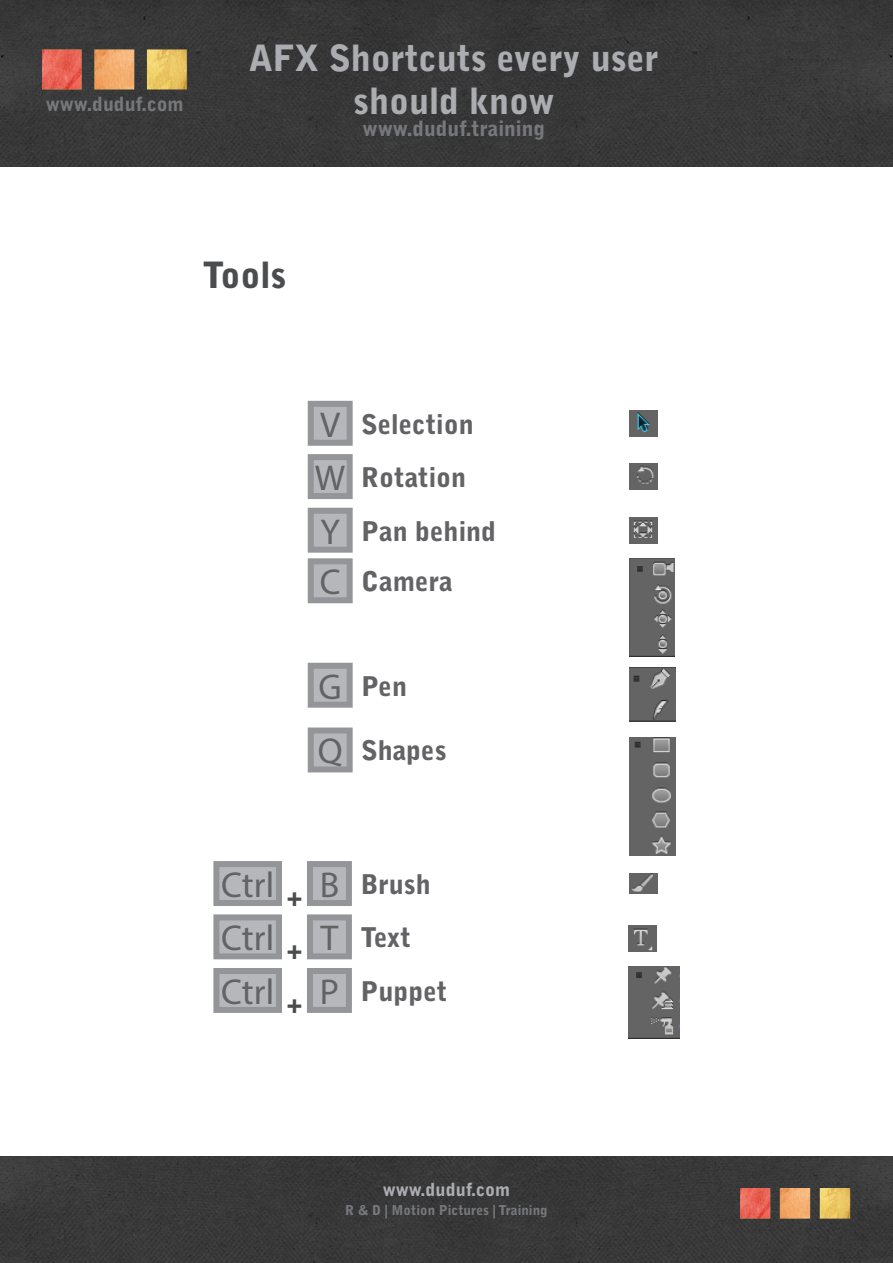
<style>
.page{position:relative;width:893px;height:1263px;background:#fff}
.page>*{position:absolute;margin:0;border:0;box-sizing:border-box;transform-origin:0 0}
.t1{font:900 36px/43.2px "Bell Gothic Std";color:#acadb1;text-align:center}
.t2{font:36px "Myriad Pro";color:#636366}
.t3{font:900 36px "Bell Gothic Std";color:#4b4c4d}
.t4{font:900 27px "Bell Gothic Std";color:#636366}
.t5{font:900 27px "Bell Gothic Std";color:#4b4c4d}
.t6{font:900 21px "Bell Gothic Std";color:#76787b}
.t7{font:900 19.5px "Bell Gothic Std";color:#76787b}
.t8{font:900 18px "Bell Gothic Std";color:#acadb1}
.t9{font:900 13.5px "Bell Gothic Std";color:#76787b}
</style>
<div class="page">
<div style="left:0;top:0;width:893px;height:167px;background:#383838"></div>
<div style="left:0;top:1157px;width:893px;height:106px;background:#383838"></div>
<img style="left:43px;top:50px;width:144px;height:40px">
<img style="left:740px;top:1188px;width:110px;height:31px">
<div style="left:311px;top:404px;width:39px;height:39px;background:#b6b7bb"></div>
<div style="left:308px;top:401px;width:45px;height:45px;border:6px solid #939598"></div>
<div style="left:311px;top:457px;width:39px;height:39px;background:#b6b7bb"></div>
<div style="left:308px;top:454px;width:45px;height:45px;border:6px solid #939598"></div>
<div style="left:311px;top:511px;width:39px;height:39px;background:#b6b7bb"></div>
<div style="left:308px;top:508px;width:45px;height:45px;border:6px solid #939598"></div>
<div style="left:311px;top:561px;width:39px;height:39px;background:#b6b7bb"></div>
<div style="left:308px;top:558px;width:45px;height:45px;border:6px solid #939598"></div>
<div style="left:311px;top:666px;width:39px;height:39px;background:#b6b7bb"></div>
<div style="left:308px;top:663px;width:45px;height:45px;border:6px solid #939598"></div>
<div style="left:310px;top:864px;width:39px;height:39px;background:#b6b7bb"></div>
<div style="left:307px;top:861px;width:45px;height:45px;border:6px solid #939598"></div>
<div style="left:311px;top:730px;width:39px;height:39px;background:#b6b7bb"></div>
<div style="left:308px;top:727px;width:45px;height:45px;border:6px solid #939598"></div>
<div style="left:310px;top:917px;width:39px;height:39px;background:#b6b7bb"></div>
<div style="left:307px;top:914px;width:45px;height:45px;border:6px solid #939598"></div>
<div style="left:310px;top:971px;width:39px;height:39px;background:#b6b7bb"></div>
<div style="left:307px;top:968px;width:45px;height:45px;border:6px solid #939598"></div>
<img style="left:629px;top:410px;width:28px;height:26px">
<img style="left:629px;top:464px;width:28px;height:25px">
<img style="left:629px;top:517px;width:28px;height:26px">
<img style="left:630px;top:558px;width:45px;height:98px">
<img style="left:629px;top:667px;width:47px;height:55px">
<img style="left:629px;top:873px;width:28px;height:21px">
<div style="left:216px;top:864px;width:63px;height:39px;background:#b6b7bb"></div>
<div style="left:213px;top:861px;width:69px;height:45px;border:6px solid #939598"></div>
<div style="left:216px;top:917px;width:63px;height:39px;background:#b6b7bb"></div>
<div style="left:213px;top:914px;width:69px;height:45px;border:6px solid #939598"></div>
<div style="left:216px;top:971px;width:63px;height:39px;background:#b6b7bb"></div>
<div style="left:213px;top:968px;width:69px;height:45px;border:6px solid #939598"></div>
<img style="left:628px;top:926px;width:28px;height:25px">
<img style="left:630px;top:737px;width:46px;height:118px">
<img style="left:629px;top:966px;width:51px;height:72px">
<p class="t7" style="left:46px;top:92px;width:140px">www.duduf.com</p>
<h1 class="t1" style="left:249px;top:37px;width:411px">AFX Shortcuts every user should know</h1>
<p class="t6" style="left:362px;top:116px;width:184px">www.duduf.training</p>
<p class="t3" style="left:203px;top:254px;width:85px">Tools</p>
<p class="t2" style="left:320px;top:402px;width:22px">V</p>
<p class="t2" style="left:315px;top:456px;width:32px">W</p>
<p class="t2" style="left:320px;top:509px;width:21px">Y</p>
<p class="t2" style="left:320px;top:560px;width:22px">C</p>
<p class="t4" style="left:361px;top:408px;width:114px">Selection</p>
<p class="t4" style="left:361px;top:461px;width:107px">Rotation</p>
<p class="t4" style="left:361px;top:515px;width:137px">Pan behind</p>
<p class="t4" style="left:361px;top:566px;width:93px">Camera</p>
<p class="t2" style="left:319px;top:664px;width:25px">G</p>
<p class="t2" style="left:318px;top:729px;width:26px">Q</p>
<p class="t4" style="left:361px;top:670px;width:47px">Pen</p>
<p class="t4" style="left:361px;top:735px;width:87px">Shapes</p>
<p class="t2" style="left:221px;top:863px;width:55px">Ctrl</p>
<p class="t2" style="left:221px;top:916px;width:55px">Ctrl</p>
<p class="t2" style="left:221px;top:970px;width:55px">Ctrl</p>
<p class="t5" style="left:286px;top:880px;width:18px">+</p>
<p class="t5" style="left:286px;top:934px;width:18px">+</p>
<p class="t5" style="left:286px;top:987px;width:18px">+</p>
<p class="t2" style="left:320px;top:863px;width:21px">B</p>
<p class="t2" style="left:320px;top:916px;width:19px">T</p>
<p class="t2" style="left:320px;top:970px;width:21px">P</p>
<p class="t4" style="left:360px;top:868px;width:72px">Brush</p>
<p class="t4" style="left:360px;top:922px;width:52px">Text</p>
<p class="t4" style="left:360px;top:975px;width:89px">Puppet</p>
<p class="t8" style="left:383px;top:1179px;width:129px">www.duduf.com</p>
<p class="t9" style="left:345px;top:1203px;width:204px">R &amp; D | Motion Pictures | Training</p>
</div>
